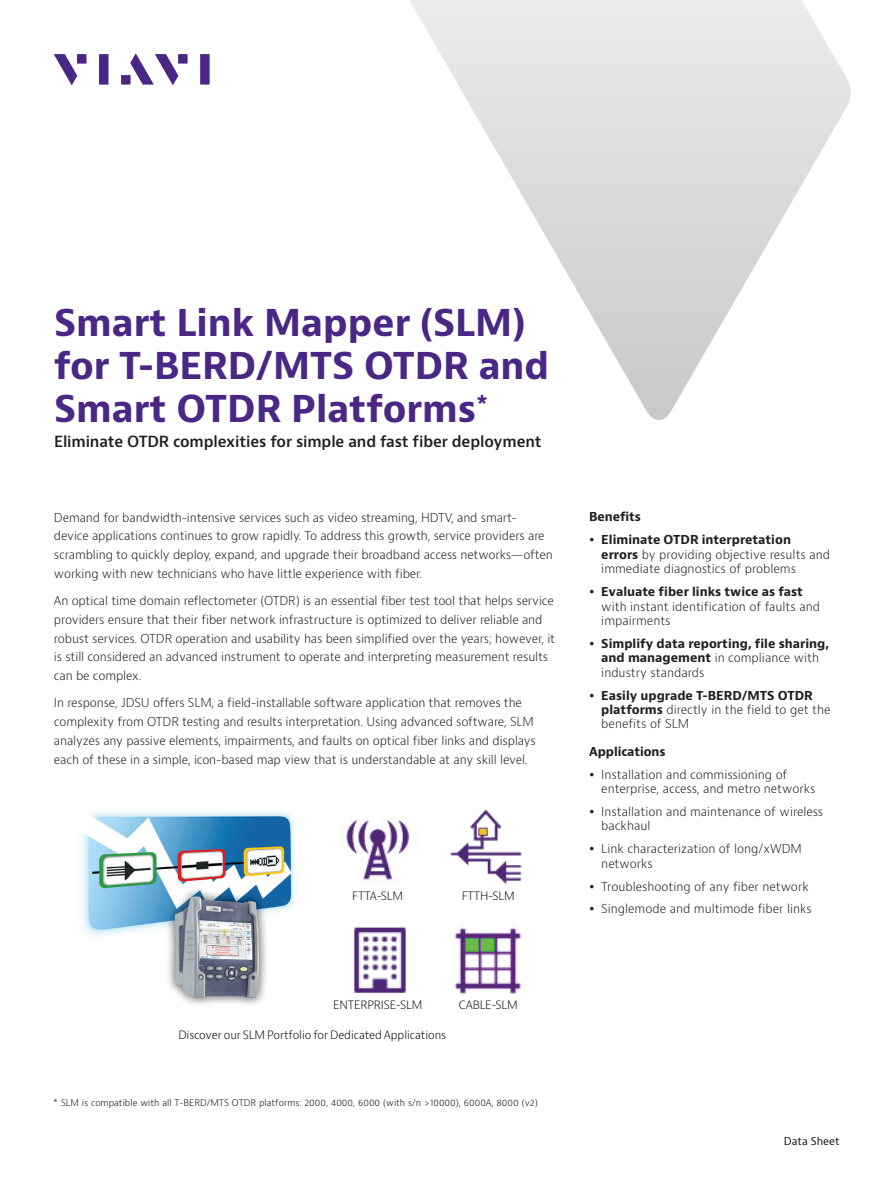
<style>
.page{position:relative;width:893px;height:1191px;background:#fff}
.page>*{position:absolute;margin:0;border:0;box-sizing:border-box;transform-origin:0 0}
.t1{font:700 36px/43.2px "Bernino Sans";color:#4a2785}
.t2{font:600 15px "Bernino Sans";letter-spacing:-.01em;color:#231f20}
.t3{font:300 12px/18.8px "Bernino Sans";letter-spacing:-.01em;color:#231f20}
.t4{font:700 12px/14.4px "Bernino Sans";color:#231f20}
.t5{font:300 11.25px "Bernino Sans";letter-spacing:-.01em;color:#110a0c}
.t6{font:10.5px "Bernino Sans";color:#231f20}
.t7{font:300 9px "Bernino Sans";color:#110a0c}
.s1{font-weight:700}
.s2{font-weight:300}
</style>
<div class="page">
<svg style="left:54px;top:54px;width:23px;height:31px"></svg>
<div style="left:77px;top:54px;width:9px;height:10px;background:#4a2785"></div>
<div style="left:99px;top:54px;width:10px;height:31px;background:#4a2785"></div>
<div style="left:178px;top:54px;width:10px;height:10px;background:#4a2785"></div>
<div style="left:200px;top:54px;width:10px;height:31px;background:#4a2785"></div>
<svg style="left:130px;top:54px;width:48px;height:31px"></svg>
<div style="left:121px;top:75px;width:10px;height:10px;background:#4a2785"></div>
<svg style="left:410px;top:0;width:441px;height:420px"></svg>
<img style="left:354px;top:927px;width:52px;height:67px">
<img style="left:345px;top:817px;width:65px;height:65px">
<img style="left:451px;top:809px;width:71px;height:75px">
<img style="left:454px;top:927px;width:68px;height:68px">
<img style="left:82px;top:811px;width:213px;height:194px">
<h1 class="t1" style="left:54px;top:302px;width:497px">Smart Link Mapper (SLM) for T-BERD/MTS OTDR and<br>Smart OTDR Platforms<sup>*</sup></h1>
<p class="t2" style="left:54px;top:431px;width:489px">Eliminate OTDR complexities for simple and fast fiber deployment</p>
<p class="t3" style="left:54px;top:508px;width:500px">Demand for bandwidth-intensive services such as video streaming, HDTV, and smart&shy;device applications continues to grow rapidly. To address this growth, service providers are scrambling to quickly deploy, expand, and upgrade their broadband access networks—often working with new technicians who have little experience with fiber.</p>
<p class="t3" style="left:54px;top:591px;width:503px">An optical time domain reflectometer (OTDR) is an essential fiber test tool that helps service providers ensure that their fiber network infrastructure is optimized to deliver reliable and robust services. OTDR operation and usability has been simplified over the years; however, it is still considered an advanced instrument to operate and interpreting measurement results can be complex.</p>
<p class="t3" style="left:54px;top:694px;width:483px">In response, JDSU offers SLM, a field-installable software application that removes the complexity from OTDR testing and results interpretation. Using advanced software, SLM analyzes any passive elements, impairments, and faults on optical fiber links and displays each of these in a simple, icon-based map view that is understandable at any skill level.</p>
<p class="t5" style="left:352px;top:889px;width:52px">FTTA-SLM</p>
<p class="t5" style="left:462px;top:889px;width:55px">FTTH-SLM</p>
<p class="t5" style="left:333px;top:997px;width:91px">ENTERPRISE-SLM</p>
<p class="t5" style="left:178px;top:1027px;width:269px">Discover our SLM Portfolio for Dedicated Applications</p>
<p class="t5" style="left:459px;top:997px;width:61px">CABLE-SLM</p>
<p class="t7" style="left:53px;top:1096px;width:486px">* SLM is compatible with all T-BERD/MTS OTDR platforms: 2000, 4000, 6000 (with s/n &gt;10000), 6000A, 8000 (v2)</p>
<p class="t4" style="left:589px;top:510px;width:53px">Benefits</p>
<p class="t3" style="left:601px;top:533px;width:230px;line-height:14.4px;text-indent:-12px">• <span class="s1">Eliminate OTDR interpretation errors</span> by providing objective results and immediate diagnostics of problems</p>
<p class="t3" style="left:601px;top:585px;width:220px;line-height:14.4px;text-indent:-12px">• <span class="s1">Evaluate fiber links twice as fast </span>with instant identification of faults and impairments</p>
<p class="t4" style="left:601px;top:636px;width:229px;text-indent:-12px">• Simplify data reporting, file sharing, and management <span class="s2">in compliance with industry standards</span></p>
<p class="t3" style="left:601px;top:688px;width:231px;line-height:14.4px;text-indent:-12px">• <span class="s1">Easily upgrade T-BERD/MTS OTDR platforms</span> directly in the field to get the benefits of SLM</p>
<p class="t4" style="left:589px;top:744px;width:78px">Applications</p>
<p class="t3" style="left:601px;top:767px;width:216px;line-height:14.4px;text-indent:-12px">• Installation and commissioning of enterprise, access, and metro networks</p>
<p class="t3" style="left:601px;top:804px;width:223px;line-height:14.4px;text-indent:-12px">• Installation and maintenance of wireless backhaul</p>
<p class="t3" style="left:601px;top:842px;width:202px;line-height:14.4px;text-indent:-12px">• Link characterization of long/xWDM networks</p>
<p class="t3" style="left:589px;top:877px;width:221px">• Troubleshooting of any fiber network</p>
<p class="t3" style="left:589px;top:900px;width:224px">• Singlemode and multimode fiber links</p>
<p class="t6" style="left:784px;top:1134px;width:57px">Data Sheet</p>
</div>
